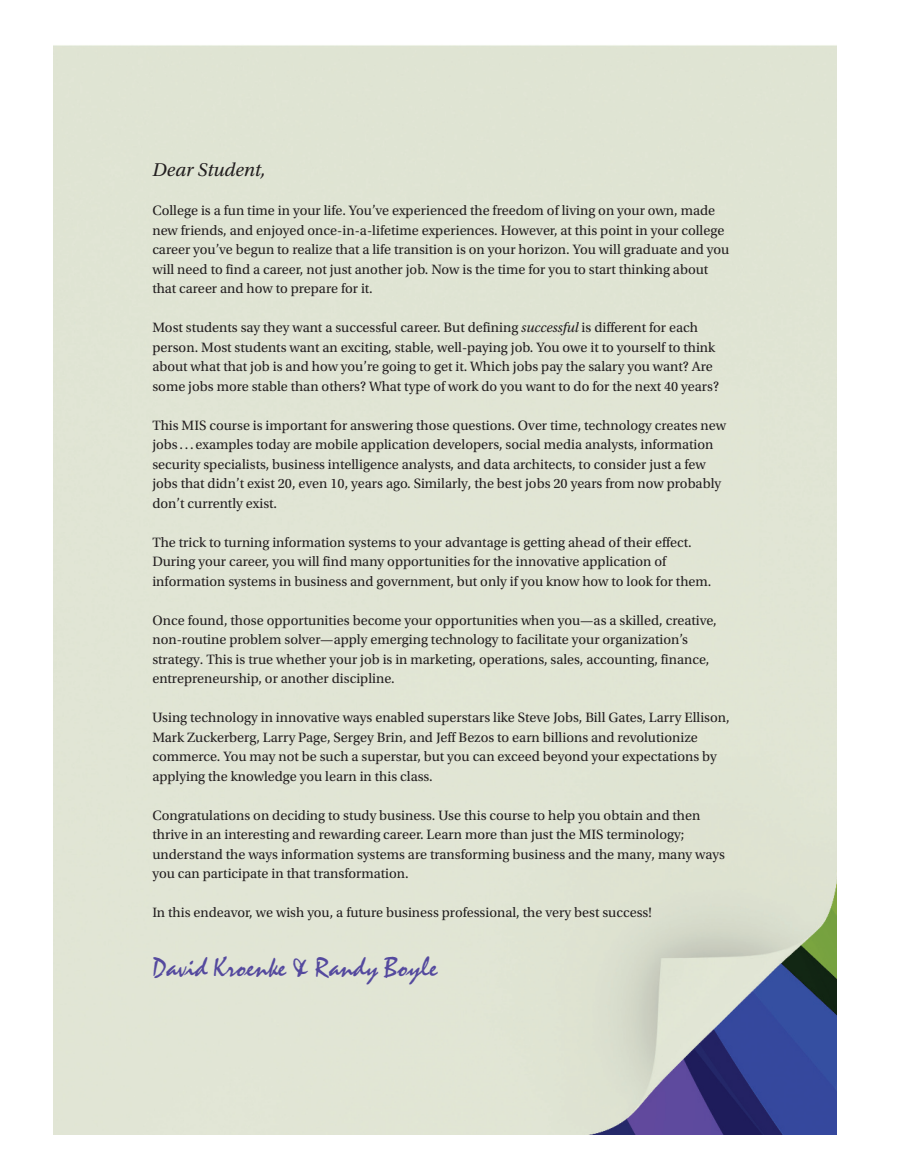
<style>
.page{position:relative;width:918px;height:1175px;background:#fff}
.page>*{position:absolute;margin:0;border:0;box-sizing:border-box;transform-origin:0 0}
.t1{font:27px "Mistral Std";color:#54499e}
.t2{font:italic 19.5px "Utopia Std";color:#231f20}
.t3{font:14.25px/19.5px "Utopia Std";color:#231f20}
.s1{font-style:italic}
</style>
<div class="page">
<div style="left:53px;top:45px;width:784px;height:1089px;background:#e0e5d4"></div>
<h2 class="t2" style="left:152px;top:159px;width:115px">Dear Student,</h2>
<p class="t3" style="left:152px;top:201px;width:579px">College is a fun time in your life. You’ve experienced the freedom of living on your own, made new friends, and enjoyed once-in-a-lifetime experiences. However, at this point in your college career you’ve begun to realize that a life transition is on your horizon. You will graduate and you will need to find a career, not just another job. Now is the time for you to start thinking about that career and how to prepare for it.</p>
<p class="t3" style="left:152px;top:318px;width:568px">Most students say they want a successful career. But defining <span class="s1">successful</span> is different for each person. Most students want an exciting, stable, well-paying job. You owe it to yourself to think about what that job is and how you’re going to get it. Which jobs pay the salary you want? Are some jobs more stable than others? What type of work do you want to do for the next 40 years?</p>
<p class="t3" style="left:152px;top:416px;width:575px">This MIS course is important for answering those questions. Over time, technology creates new jobs . . . examples today are mobile application developers, social media analysts, information security specialists, business intelligence analysts, and data architects, to consider just a few jobs that didn’t exist 20, even 10, years ago. Similarly, the best jobs 20 years from now probably don’t currently exist.</p>
<p class="t3" style="left:152px;top:533px;width:560px">The trick to turning information systems to your advantage is getting ahead of their effect.<br>During your career, you will find many opportunities for the innovative application of information systems in business and government, but only if you know how to look for them.</p>
<p class="t3" style="left:152px;top:611px;width:566px">Once found, those opportunities become your opportunities when you—as a skilled, creative, non-routine problem solver—apply emerging technology to facilitate your organization’s strategy. This is true whether your job is in marketing, operations, sales, accounting, finance, entrepreneurship, or another discipline.</p>
<p class="t3" style="left:152px;top:708px;width:579px">Using technology in innovative ways enabled superstars like Steve Jobs, Bill Gates, Larry Ellison, Mark Zuckerberg, Larry Page, Sergey Brin, and Jeff Bezos to earn billions and revolutionize commerce. You may not be such a superstar, but you can exceed beyond your expectations by applying the knowledge you learn in this class.</p>
<p class="t3" style="left:152px;top:805px;width:574px">Congratulations on deciding to study business. Use this course to help you obtain and then thrive in an interesting and rewarding career. Learn more than just the MIS terminology; understand the ways information systems are transforming business and the many, many ways you can participate in that transformation.</p>
<p class="t3" style="left:152px;top:903px;width:501px">In this endeavor, we wish you, a future business professional, the very best success!</p>
<h1 class="t1" style="left:152px;top:951px;width:287px">David Kroenke &amp; Randy Boyle</h1>
</div>
